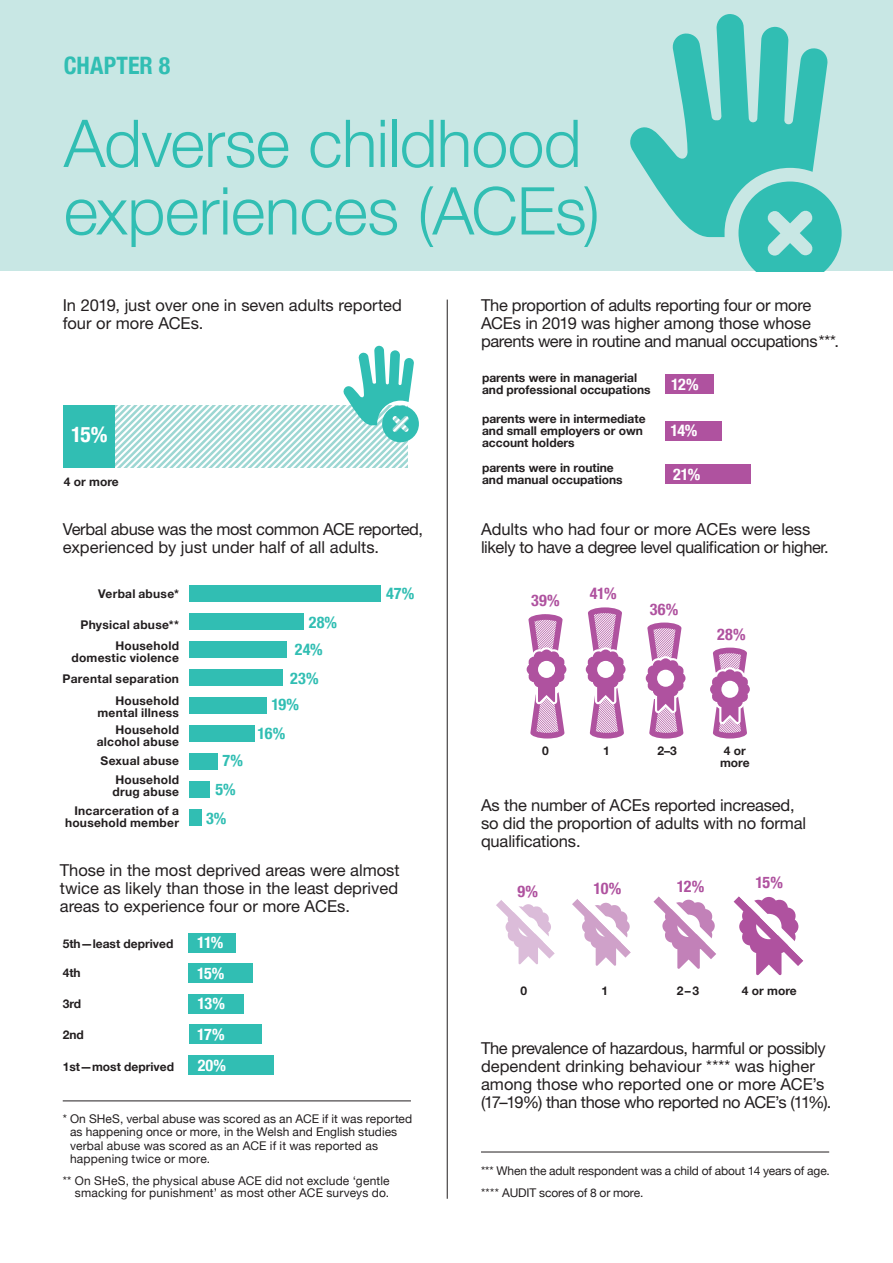
<style>
.page{position:relative;width:893px;height:1263px;background:#fff}
.page>*{position:absolute;margin:0;border:0;box-sizing:border-box;transform-origin:0 0}
.t1{font:300 66px/67.5px "Helvetica Neue";letter-spacing:-.01em;color:#31beb3}
.t2{font:700 condensed 24px "Helvetica Neue";letter-spacing:.005em;color:#31beb3}
.t3{font:700 condensed 21.6px "Helvetica Neue LT";color:#fff}
.t4{font:16.5px/18px "Helvetica Neue LT Std";letter-spacing:-.01em;color:#231f20}
.t5{font:700 condensed 16.05px/28.8px "Helvetica Neue LT";color:#31beb3}
.t6{font:700 condensed 16.05px "Helvetica Neue LT";letter-spacing:-.045em;color:#fff}
.t7{font:700 condensed 16.05px "Helvetica Neue LT";letter-spacing:-.02em;color:#af529f}
.t8{font:12px/13.5px "Helvetica Neue";letter-spacing:.01em;color:#231f20}
.t9{font:700 12px/12px "Helvetica Neue";color:#231f20}
.t10{font:700 12px/12px "Helvetica Neue";letter-spacing:.025em;color:#231f20}
.t11{font:700 12px/12px "Helvetica Neue";letter-spacing:.02em;color:#231f20;text-align:right}
.t12{font:12px "Helvetica Neue";letter-spacing:-.01em;color:#231f20}
</style>
<div class="page">
<div style="left:0;top:0;width:893px;height:323px;background:#c8e7e4"></div>
<div style="left:0;top:271px;width:893px;height:104px;background:#fff"></div>
<svg style="left:630px;top:14px;width:212px;height:257px"></svg>
<svg style="left:115px;top:405px;width:293px;height:62px"></svg>
<div style="left:63px;top:405px;width:52px;height:62px;background:#31beb3"></div>
<svg style="left:344px;top:346px;width:75px;height:96px"></svg>
<svg style="left:496px;top:900px;width:59px;height:64px"></svg>
<svg style="left:572px;top:899px;width:59px;height:67px"></svg>
<svg style="left:653px;top:896px;width:63px;height:73px"></svg>
<svg style="left:734px;top:896px;width:70px;height:79px"></svg>
<div style="left:665px;top:374px;width:49px;height:20px;background:#af529f"></div>
<div style="left:665px;top:421px;width:57px;height:20px;background:#af529f"></div>
<div style="left:665px;top:464px;width:85px;height:20px;background:#af529f"></div>
<svg style="left:585px;top:607px;width:41px;height:131px"></svg>
<svg style="left:526px;top:614px;width:41px;height:124px"></svg>
<svg style="left:645px;top:622px;width:41px;height:116px"></svg>
<svg style="left:710px;top:648px;width:40px;height:90px"></svg>
<div style="left:189px;top:585px;width:192px;height:17px;background:#31beb3"></div>
<div style="left:189px;top:613px;width:114px;height:17px;background:#31beb3"></div>
<div style="left:189px;top:641px;width:98px;height:17px;background:#31beb3"></div>
<div style="left:189px;top:669px;width:94px;height:17px;background:#31beb3"></div>
<div style="left:189px;top:697px;width:78px;height:17px;background:#31beb3"></div>
<div style="left:189px;top:725px;width:65px;height:16px;background:#31beb3"></div>
<div style="left:189px;top:753px;width:29px;height:16px;background:#31beb3"></div>
<div style="left:189px;top:781px;width:20px;height:16px;background:#31beb3"></div>
<div style="left:189px;top:809px;width:12px;height:16px;background:#31beb3"></div>
<hr style="left:63px;top:1101px;width:348px;height:1px;background:#231f20">
<hr style="left:481px;top:1152px;width:348px;height:1px;background:#231f20">
<div style="left:189px;top:1055px;width:85px;height:20px;background:#31beb3"></div>
<div style="left:189px;top:1025px;width:72px;height:19px;background:#31beb3"></div>
<div style="left:189px;top:994px;width:55px;height:20px;background:#31beb3"></div>
<div style="left:189px;top:963px;width:64px;height:20px;background:#31beb3"></div>
<div style="left:189px;top:933px;width:47px;height:19px;background:#31beb3"></div>
<hr style="left:447px;top:300px;width:1px;height:899px;background:#231f20">
<h2 class="t2" style="left:64px;top:45px;width:108px">CHAPTER 8</h2>
<h1 class="t1" style="left:64px;top:105px;width:538px">Adverse childhood experiences (ACEs)</h1>
<p class="t4" style="left:63px;top:296px;width:341px">In 2019, just over one in seven adults reported four or more ACEs.</p>
<p class="t4" style="left:481px;top:296px;width:360px">The proportion of adults reporting four or more<br>ACEs in 2019 was higher among those whose parents were in routine and manual occupations***.</p>
<p class="t9" style="left:482px;top:372px;width:170px">parents were in managerial and professional occupations</p>
<p class="t9" style="left:482px;top:413px;width:165px">parents were in intermediate and small employers or own account holders</p>
<p class="t9" style="left:482px;top:461px;width:133px">parents were in routine</p>
<h3 class="t3" style="left:71px;top:421px;width:38px">15%</h3>
<p class="t9" style="left:64px;top:476px;width:56px">4 or more</p>
<p class="t9" style="left:482px;top:473px;width:142px">and manual occupations</p>
<p class="t6" style="left:671px;top:374px;width:29px">12%</p>
<p class="t6" style="left:670px;top:421px;width:29px">14%</p>
<p class="t6" style="left:673px;top:465px;width:29px">21%</p>
<p class="t4" style="left:63px;top:519px;width:362px">Verbal abuse was the most common ACE reported, experienced by just under half of all adults.</p>
<p class="t4" style="left:481px;top:519px;width:349px">Adults who had four or more ACEs were less likely to have a degree level qualification or higher.</p>
<p class="t10" style="left:98px;top:588px;width:82px">Verbal abuse*</p>
<p class="t11" style="left:80px;top:619px;width:100px">Physical abuse**</p>
<p class="t11" style="left:71px;top:640px;width:109px">Household domestic violence</p>
<p class="t10" style="left:63px;top:673px;width:118px">Parental separation</p>
<p class="t11" style="left:97px;top:695px;width:83px">Household mental illness</p>
<p class="t11" style="left:97px;top:724px;width:84px">Household alcohol abuse</p>
<p class="t10" style="left:101px;top:755px;width:80px">Sexual abuse</p>
<p class="t10" style="left:113px;top:774px;width:68px">Household drug abuse</p>
<p class="t10" style="left:65px;top:805px;width:116px;text-align:right">Incarceration of a household member</p>
<p class="t5" style="left:309px;top:608px;width:30px">28%</p>
<p class="t5" style="left:290px;top:635px;width:34px">24%<br>23%</p>
<p class="t5" style="left:258px;top:690px;width:43px;text-indent:14px">19%<br>16%</p>
<p class="t5" style="left:386px;top:579px;width:30px">47%</p>
<p class="t7" style="left:531px;top:591px;width:30px">39%</p>
<p class="t7" style="left:590px;top:583px;width:28px">41%</p>
<p class="t7" style="left:650px;top:600px;width:30px">36%</p>
<p class="t7" style="left:717px;top:624px;width:30px">28%</p>
<p class="t9" style="left:542px;top:745px;width:8px">0</p>
<p class="t9" style="left:603px;top:745px;width:8px">1</p>
<p class="t9" style="left:658px;top:745px;width:21px">2–3</p>
<p class="t9" style="left:724px;top:745px;width:24px">4 or</p>
<p class="t5" style="left:223px;top:746px;width:22px">7%</p>
<p class="t9" style="left:720px;top:757px;width:31px">more</p>
<p class="t5" style="left:206px;top:775px;width:31px;text-align:center">5%<br>3%</p>
<p class="t4" style="left:481px;top:795px;width:327px">As the number of ACEs reported increased, so did the proportion of adults with no formal qualifications.</p>
<p class="t4" style="left:60px;top:861px;width:341px;text-align:justify">Those in the most deprived areas were almost twice as likely than those in the least deprived areas to experience four or more ACEs.</p>
<p class="t9" style="left:63px;top:938px;width:112px">5th—least deprived</p>
<p class="t6" style="left:197px;top:933px;width:28px">11%</p>
<p class="t9" style="left:63px;top:967px;width:20px">4th</p>
<p class="t6" style="left:197px;top:963px;width:29px">15%</p>
<p class="t9" style="left:63px;top:998px;width:20px">3rd</p>
<p class="t6" style="left:198px;top:994px;width:29px">13%</p>
<p class="t9" style="left:63px;top:1029px;width:23px">2nd</p>
<p class="t6" style="left:197px;top:1025px;width:29px">17%</p>
<p class="t9" style="left:63px;top:1061px;width:113px">1st—most deprived</p>
<p class="t6" style="left:198px;top:1055px;width:30px">20%</p>
<p class="t8" style="left:70px;top:1112px;width:344px;text-indent:-7px">* On SHeS, verbal abuse was scored as an ACE if it was reported as happening once or more, in the Welsh and English studies verbal abuse was scored as an ACE if it was reported as happening twice or more.</p>
<p class="t8" style="left:63px;top:1175px;width:328px;line-height:12px;text-align:right">** On SHeS, the physical abuse ACE did not exclude ‘gentle smacking for punishment’ as most other ACE surveys do.</p>
<p class="t7" style="left:517px;top:881px;width:22px">9%</p>
<p class="t7" style="left:594px;top:879px;width:29px">10%</p>
<p class="t7" style="left:677px;top:877px;width:29px">12%</p>
<p class="t7" style="left:755px;top:873px;width:29px">15%</p>
<p class="t9" style="left:521px;top:985px;width:8px">0</p>
<p class="t9" style="left:601px;top:985px;width:8px">1</p>
<p class="t9" style="left:677px;top:985px;width:24px">2–3</p>
<p class="t9" style="left:742px;top:985px;width:56px">4 or more</p>
<p class="t4" style="left:481px;top:1039px;width:352px">The prevalence of hazardous, harmful or possibly dependent drinking behaviour **** was higher among those who reported one or more ACE’s (17–19%) than those who reported no ACE’s (11%).</p>
<p class="t12" style="left:481px;top:1161px;width:350px">*** When the adult respondent was a child of about 14 years of age.</p>
<p class="t12" style="left:481px;top:1184px;width:164px">**** AUDIT scores of 8 or more.</p>
</div>
